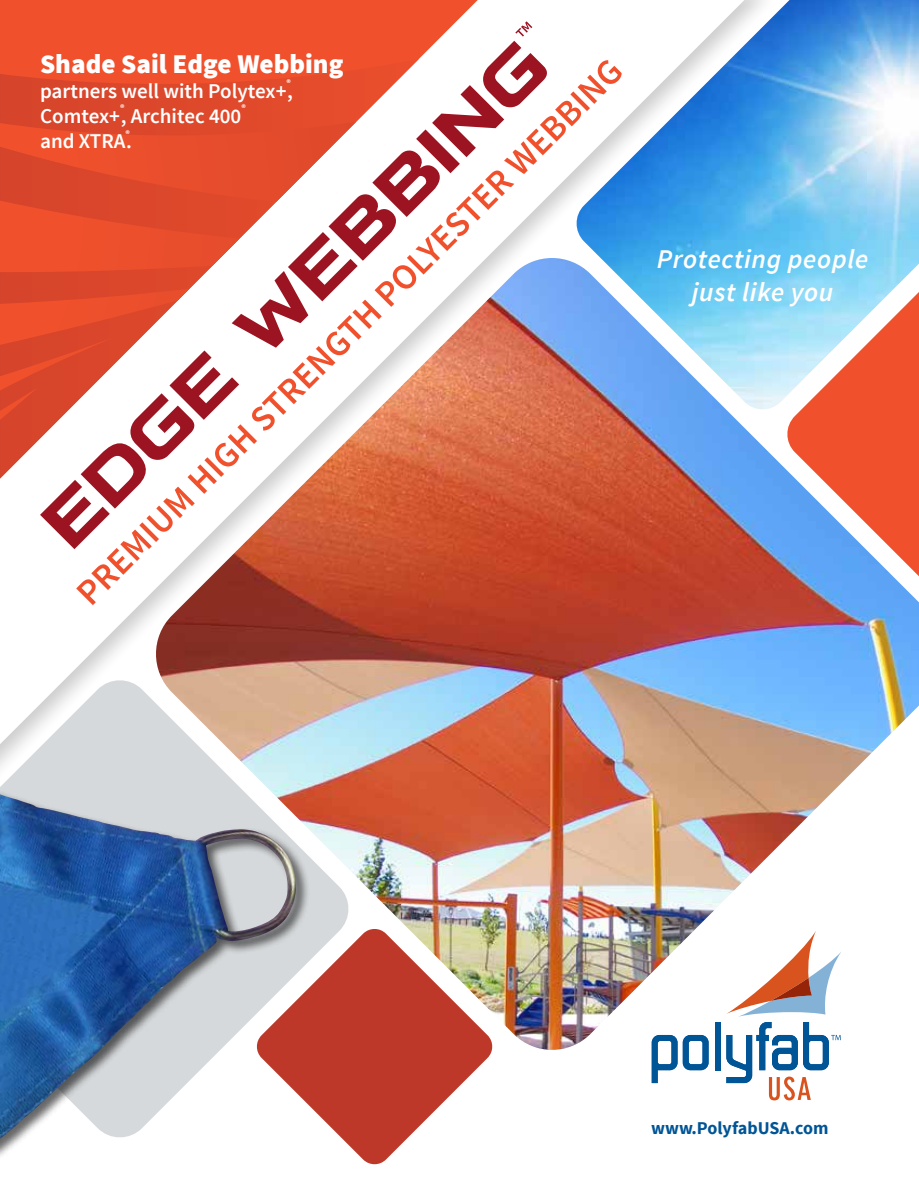
<style>
.page{position:relative;width:919px;height:1191px;background:#fff}
.page>*{position:absolute;margin:0;border:0;box-sizing:border-box;transform-origin:0 0}
.t1{font:600 36.15px "Source Sans Pro";color:#f0512c}
.t2{font:italic 600 27px/32.4px "Source Sans Pro";letter-spacing:.025em;color:#fff;text-align:center}
.t3{font:900 27px "Source Sans Pro";color:#fff}
.t4{font:600 21px "Source Sans Pro";color:#fff}
.t5{font:700 18px "Source Sans Pro";color:#005596}
.t6{font:700 9.6px "Source Sans Pro";color:#fff}
</style>
<div class="page">
<svg style="left:0;top:0;width:574px;height:677px"></svg>
<img style="left:574px;top:0;width:344px;height:253px">
<svg style="left:0;top:0;width:477px;height:478px;background:#e75232"></svg>
<svg style="left:651px;top:1055px;width:57px;height:28px"></svg>
<div style="left:714px;top:1022px;width:6px;height:48px;background:#005596"></div>
<svg style="left:726px;top:1055px;width:103px;height:45px"></svg>
<svg style="left:0;top:677px;width:151px;height:77px;fill:#d6d9db"></svg>
<svg style="left:310px;top:1055px;width:180px;height:110px;fill:#be382a"></svg>
<img style="left:151px;top:258px;width:767px;height:797px">
<svg style="left:40px;top:21px;width:508px;height:528px"></svg>
<div style="left:0;top:754px;width:310px;height:435px;background:#000;opacity:.6"></div>
<img style="left:0;top:794px;width:296px;height:344px">
<p class="t3" style="left:40px;top:46px;width:305px">Shade Sail Edge Webbing</p>
<p class="t4" style="left:40px;top:78px;width:254px">partners well with Polytex+,</p>
<h1 class="t1" style="left:66px;top:582px;width:756px;rotate:-45deg">PREMIUM HIGH STRENGTH POLYESTER WEBBING</h1>
<p class="t6" style="left:286px;top:77px;width:6px">®</p>
<p class="t6" style="left:120px;top:102px;width:6px">®</p>
<p class="t6" style="left:241px;top:102px;width:6px">®</p>
<p class="t4" style="left:40px;top:128px;width:93px">and XTRA.</p>
<p class="t4" style="left:40px;top:103px;width:203px">Comtex+, Architec 400</p>
<p class="t6" style="left:125px;top:127px;width:6px">®</p>
<p class="t2" style="left:657px;top:243px;width:213px">Protecting people just like you</p>
<p class="t5" style="left:651px;top:1116px;width:179px">www.PolyfabUSA.com</p>
</div>
